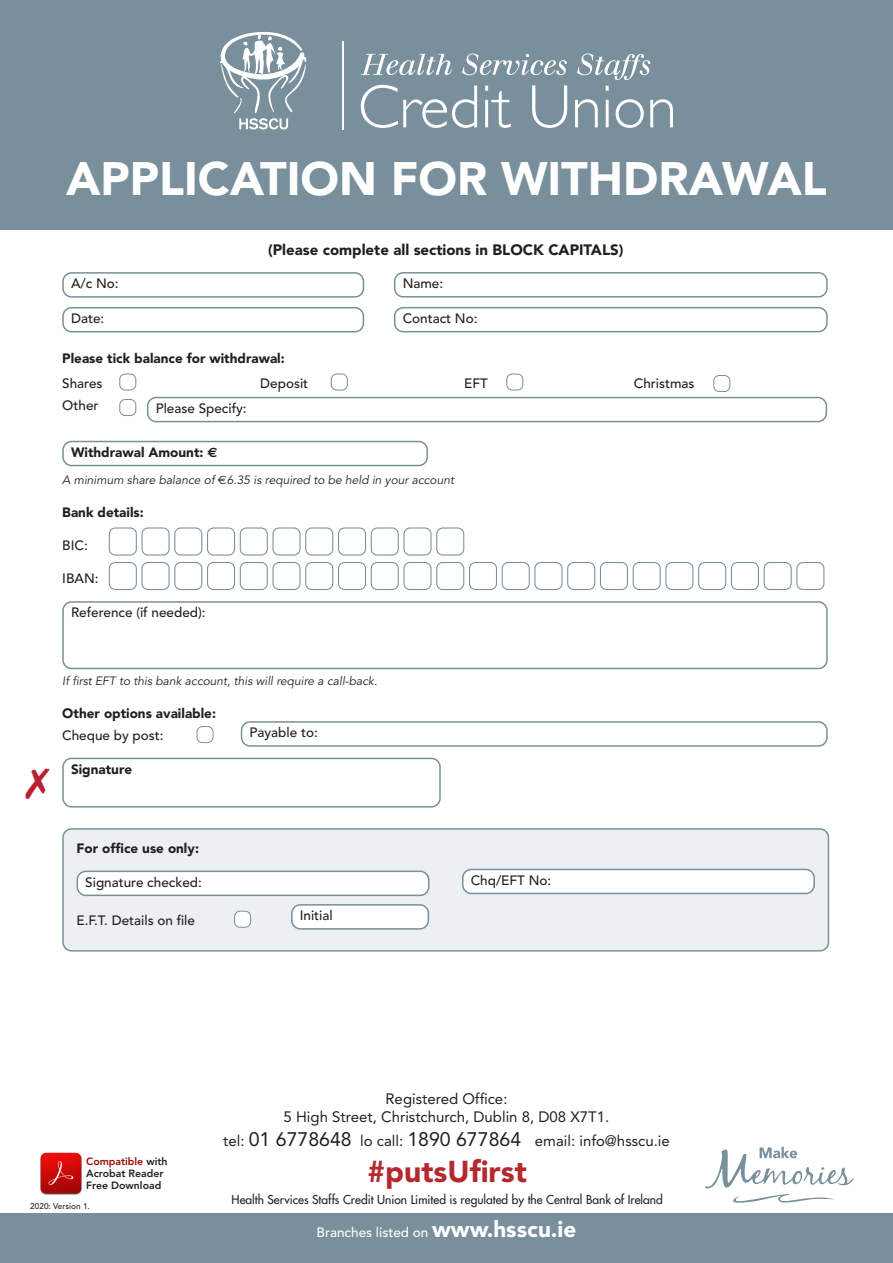
<style>
.page{position:relative;width:893px;height:1263px;background:#fff}
.page>*{position:absolute;margin:0;border:0;box-sizing:border-box;transform-origin:0 0}
.X_head{font:900 46.5px "Avenir";color:#fff}
.t1{font:900 30px "Avenir";color:#b4292e}
.t2{font:15px "Avenir";color:#231f20}
.Body_Copy_Grey{font:900 15px "Avenir";color:#231f20}
.body_copy_9point{font:500 13.5px "Avenir";color:#231f20}
.body_copy_9point-2{font:900 13.5px "Avenir";color:#231f20}
.table_spacing_9point{font:900 13.5px "Avenir";color:#231f20}
.t3{font:500 13.5px "Avenir";color:#fff}
.body_copy_9point-3{font:italic 12px "Avenir";color:#231f20}
.t4{font:12px "Futura";color:#231f20}
.t5{font:800 10.5px/12px "Avenir";color:#231f20}
.Body_Copy_Grey-2{font:500 8.25px "Avenir";color:#231f20}
.s1{font-family:"Euro Sans";font-weight:700}
.s2{font-family:"Euro Sans";font-style:normal}
.s3{color:#9b0606}
.s4{font-size:19.5px}
.s5{font-weight:900;font-size:22.5px}
</style>
<div class="page">
<div style="left:0;top:0;width:893px;height:230px;background:#798f9c"></div>
<svg style="left:361px;top:54px;width:91px;height:21px"></svg>
<svg style="left:462px;top:53px;width:105px;height:22px"></svg>
<svg style="left:577px;top:53px;width:73px;height:27px"></svg>
<svg style="left:361px;top:85px;width:116px;height:43px"></svg>
<svg style="left:485px;top:86px;width:26px;height:42px"></svg>
<svg style="left:532px;top:85px;width:35px;height:43px"></svg>
<svg style="left:575px;top:99px;width:23px;height:28px"></svg>
<hr style="left:606px;top:100px;width:3px;height:27px;background:#fff">
<svg style="left:606px;top:86px;width:3px;height:5px"></svg>
<svg style="left:616px;top:99px;width:28px;height:29px"></svg>
<svg style="left:650px;top:99px;width:23px;height:28px"></svg>
<hr style="left:342px;top:41px;width:2px;height:89px;background:#fff">
<svg style="left:220px;top:32px;width:87px;height:97px"></svg>
<div style="left:62px;top:307px;width:302px;height:25px;border:2px solid #798f9c;border-radius:9px"></div>
<div style="left:119px;top:373px;width:17px;height:17px;border:1px solid #798f9c;border-radius:5px"></div>
<div style="left:331px;top:373px;width:17px;height:17px;border:1px solid #798f9c;border-radius:5px"></div>
<div style="left:506px;top:373px;width:17px;height:17px;border:1px solid #798f9c;border-radius:5px"></div>
<div style="left:713px;top:375px;width:17px;height:17px;border:1px solid #798f9c;border-radius:5px"></div>
<div style="left:119px;top:399px;width:17px;height:17px;border:1px solid #798f9c;border-radius:5px"></div>
<div style="left:109px;top:527px;width:28px;height:28px;border:1px solid #798f9c;border-radius:6px"></div>
<div style="left:142px;top:527px;width:28px;height:28px;border:1px solid #798f9c;border-radius:6px"></div>
<div style="left:174px;top:527px;width:28px;height:28px;border:1px solid #798f9c;border-radius:6px"></div>
<div style="left:207px;top:527px;width:28px;height:28px;border:1px solid #798f9c;border-radius:6px"></div>
<div style="left:240px;top:527px;width:28px;height:28px;border:1px solid #798f9c;border-radius:6px"></div>
<div style="left:272px;top:527px;width:29px;height:28px;border:1px solid #798f9c;border-radius:6px"></div>
<div style="left:305px;top:527px;width:28px;height:28px;border:1px solid #798f9c;border-radius:6px"></div>
<div style="left:338px;top:527px;width:28px;height:28px;border:1px solid #798f9c;border-radius:6px"></div>
<div style="left:371px;top:527px;width:28px;height:28px;border:1px solid #798f9c;border-radius:6px"></div>
<div style="left:403px;top:527px;width:29px;height:28px;border:1px solid #798f9c;border-radius:6px"></div>
<div style="left:436px;top:527px;width:28px;height:28px;border:1px solid #798f9c;border-radius:6px"></div>
<div style="left:109px;top:562px;width:28px;height:28px;border:1px solid #798f9c;border-radius:6px"></div>
<div style="left:142px;top:562px;width:28px;height:28px;border:1px solid #798f9c;border-radius:6px"></div>
<div style="left:174px;top:562px;width:28px;height:28px;border:1px solid #798f9c;border-radius:6px"></div>
<div style="left:207px;top:562px;width:28px;height:28px;border:1px solid #798f9c;border-radius:6px"></div>
<div style="left:240px;top:562px;width:28px;height:28px;border:1px solid #798f9c;border-radius:6px"></div>
<div style="left:272px;top:562px;width:29px;height:28px;border:1px solid #798f9c;border-radius:6px"></div>
<div style="left:305px;top:562px;width:28px;height:28px;border:1px solid #798f9c;border-radius:6px"></div>
<div style="left:338px;top:562px;width:28px;height:28px;border:1px solid #798f9c;border-radius:6px"></div>
<div style="left:371px;top:562px;width:28px;height:28px;border:1px solid #798f9c;border-radius:6px"></div>
<div style="left:403px;top:562px;width:29px;height:28px;border:1px solid #798f9c;border-radius:6px"></div>
<div style="left:436px;top:562px;width:28px;height:28px;border:1px solid #798f9c;border-radius:6px"></div>
<div style="left:469px;top:562px;width:28px;height:28px;border:1px solid #798f9c;border-radius:6px"></div>
<div style="left:502px;top:562px;width:28px;height:28px;border:1px solid #798f9c;border-radius:6px"></div>
<div style="left:534px;top:562px;width:28px;height:28px;border:1px solid #798f9c;border-radius:6px"></div>
<div style="left:567px;top:562px;width:28px;height:28px;border:1px solid #798f9c;border-radius:6px"></div>
<div style="left:600px;top:562px;width:28px;height:28px;border:1px solid #798f9c;border-radius:6px"></div>
<div style="left:633px;top:562px;width:28px;height:28px;border:1px solid #798f9c;border-radius:6px"></div>
<div style="left:665px;top:562px;width:28px;height:28px;border:1px solid #798f9c;border-radius:6px"></div>
<div style="left:698px;top:562px;width:28px;height:28px;border:1px solid #798f9c;border-radius:6px"></div>
<div style="left:731px;top:562px;width:28px;height:28px;border:1px solid #798f9c;border-radius:6px"></div>
<div style="left:764px;top:562px;width:28px;height:28px;border:1px solid #798f9c;border-radius:6px"></div>
<div style="left:796px;top:562px;width:28px;height:28px;border:1px solid #798f9c;border-radius:6px"></div>
<div style="left:62px;top:601px;width:766px;height:68px;border:2px solid #798f9c;border-radius:9px"></div>
<div style="left:197px;top:726px;width:17px;height:17px;border:1px solid #798f9c;border-radius:5px"></div>
<div style="left:241px;top:721px;width:587px;height:26px;border:2px solid #798f9c;border-radius:9px"></div>
<div style="left:62px;top:758px;width:379px;height:49px;border:2px solid #798f9c;border-radius:9px"></div>
<div style="left:63px;top:829px;width:765px;height:122px;background:#edf0f2;border-radius:9px"></div>
<div style="left:77px;top:871px;width:352px;height:24px;background:#fff;border-radius:9px"></div>
<div style="left:77px;top:870px;width:352px;height:26px;border:2px solid #798f9c;border-radius:9px"></div>
<div style="left:235px;top:911px;width:16px;height:16px;background:#fff;border-radius:5px"></div>
<div style="left:234px;top:911px;width:17px;height:17px;border:1px solid #798f9c;border-radius:5px"></div>
<div style="left:292px;top:905px;width:136px;height:24px;background:#fff;border-radius:9px"></div>
<div style="left:291px;top:904px;width:138px;height:25px;border:2px solid #798f9c;border-radius:9px"></div>
<div style="left:62px;top:828px;width:767px;height:123px;border:2px solid #798f9c;border-radius:9px"></div>
<div style="left:463px;top:869px;width:351px;height:24px;background:#fff;border-radius:9px"></div>
<div style="left:462px;top:869px;width:353px;height:25px;border:2px solid #798f9c;border-radius:9px"></div>
<div style="left:62px;top:272px;width:302px;height:26px;border:2px solid #798f9c;border-radius:9px"></div>
<div style="left:394px;top:272px;width:434px;height:26px;border:2px solid #798f9c;border-radius:9px"></div>
<div style="left:394px;top:307px;width:434px;height:25px;border:2px solid #798f9c;border-radius:9px"></div>
<div style="left:147px;top:397px;width:680px;height:25px;border:2px solid #798f9c;border-radius:9px"></div>
<div style="left:62px;top:441px;width:366px;height:25px;border:2px solid #798f9c;border-radius:9px"></div>
<div style="left:0;top:1213px;width:893px;height:50px;background:#798f9c"></div>
<svg style="left:733px;top:1194px;width:102px;height:9px"></svg>
<svg style="left:705px;top:1147px;width:149px;height:41px"></svg>
<img style="left:40px;top:1152px;width:42px;height:43px">
<p class="X_head" style="left:66px;top:150px;width:762px">APPLICATION FOR WITHDRAWAL</p>
<p class="Body_Copy_Grey" style="left:268px;top:241px;width:357px">(Please complete all sections in BLOCK CAPITALS)</p>
<p class="body_copy_9point" style="left:71px;top:276px;width:49px">A/c No:</p>
<p class="body_copy_9point" style="left:403px;top:276px;width:42px">Name:</p>
<p class="body_copy_9point" style="left:403px;top:311px;width:76px">Contact No:</p>
<p class="body_copy_9point" style="left:71px;top:311px;width:35px">Date:</p>
<p class="table_spacing_9point" style="left:62px;top:350px;width:224px">Please tick balance for withdrawal:</p>
<p class="body_copy_9point" style="left:62px;top:375px;width:42px">Shares</p>
<p class="body_copy_9point" style="left:260px;top:375px;width:50px">Deposit</p>
<p class="body_copy_9point" style="left:464px;top:375px;width:25px">EFT</p>
<p class="body_copy_9point" style="left:634px;top:375px;width:62px">Christmas</p>
<p class="body_copy_9point" style="left:62px;top:397px;width:38px">Other</p>
<p class="body_copy_9point" style="left:156px;top:400px;width:93px">Please Specify:</p>
<p class="body_copy_9point-2" style="left:71px;top:444px;width:148px">Withdrawal Amount: <span class="s1">D</span></p>
<p class="body_copy_9point-3" style="left:62px;top:472px;width:393px">A minimum share balance of <span class="s2">D</span>6.35 is required to be held in your account</p>
<p class="body_copy_9point-2" style="left:62px;top:504px;width:83px">Bank details:</p>
<p class="body_copy_9point" style="left:62px;top:537px;width:27px">BIC:</p>
<p class="body_copy_9point" style="left:62px;top:570px;width:38px">IBAN:</p>
<p class="body_copy_9point" style="left:71px;top:605px;width:136px">Reference (if needed):</p>
<p class="body_copy_9point-3" style="left:62px;top:673px;width:317px">If first EFT to this bank account, this will require a call-back.</p>
<p class="body_copy_9point-2" style="left:62px;top:705px;width:155px">Other options available:</p>
<p class="body_copy_9point" style="left:62px;top:727px;width:103px">Cheque by post:</p>
<p class="body_copy_9point" style="left:250px;top:725px;width:70px">Payable to:</p>
<p class="body_copy_9point-2" style="left:71px;top:761px;width:63px">Signature</p>
<p class="body_copy_9point-2" style="left:77px;top:840px;width:124px">For office use only:</p>
<p class="body_copy_9point" style="left:85px;top:874px;width:118px">Signature checked:</p>
<p class="body_copy_9point" style="left:77px;top:912px;width:120px">E.F.T. Details on file</p>
<p class="body_copy_9point" style="left:300px;top:908px;width:34px">Initial</p>
<p class="body_copy_9point" style="left:471px;top:872px;width:82px">Chq/EFT No:</p>
<p class="t5" style="left:86px;top:1155px;width:83px"><span class="s3">Compatible</span> with<br>Acrobat Reader<br>Free Download</p>
<p class="t2" style="left:385px;top:1090px;width:123px">Registered Office:</p>
<p class="t2" style="left:284px;top:1108px;width:327px">5 High Street, Christchurch, Dublin 8, D08 X7T1.</p>
<p class="t2" style="left:223px;top:1131px;width:448px">tel: <span class="s4">01 6778648</span> lo call: <span class="s4">1890 677864</span> email: info@hsscu.ie</p>
<p class="t1" style="left:368px;top:1153px;width:161px">#putsUfirst</p>
<p class="Body_Copy_Grey-2" style="left:30px;top:1201px;width:61px">2020: Version 1.</p>
<p class="t4" style="left:232px;top:1191px;width:433px">Health Services Staffs Credit Union Limited is regulated by the Central Bank of Ireland</p>
<p class="t3" style="left:317px;top:1225px;width:261px">Branches listed on <span class="s5">www.hsscu.ie</span></p>
</div>
